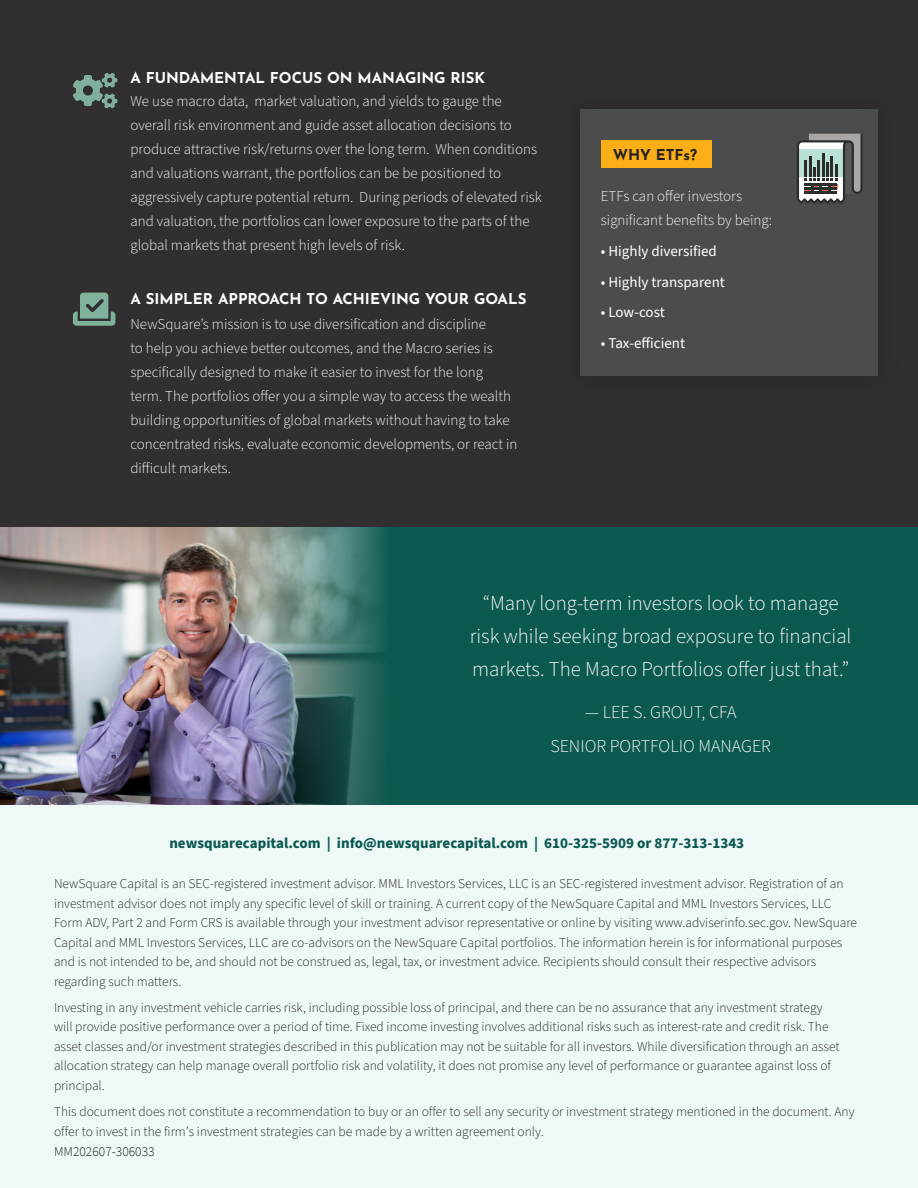
<style>
.page{position:relative;width:918px;height:1188px;background:#fff}
.page>*{position:absolute;margin:0;border:0;box-sizing:border-box;transform-origin:0 0}
.t1{font:300 21px/33px "Source Sans Pro";color:#fff;text-align:center}
.t2{font:300 18px/34.5px "Source Sans Pro";color:#fff;text-align:center}
.t3{font:300 15px/24px "Source Sans Pro";color:#fff}
.t4{font:700 15px "Source Sans Pro";color:#0c5952}
.t5{font:700 15px "Josefin Sans";color:#fff}
.t6{font:15px "Source Sans Pro";color:#fff}
.t7{font:700 15px "Josefin Sans";color:#231f20}
.t8{font:300 13.5px/19.5px "Source Sans Pro";color:#231f20}
</style>
<div class="page">
<div style="left:0;top:782px;width:918px;height:406px;background:#eef8f7"></div>
<img style="left:0;top:527px;width:226px;height:278px">
<img style="left:226px;top:527px;width:164px;height:278px">
<div style="left:0;top:0;width:918px;height:527px;background:#312f30"></div>
<div style="left:390px;top:527px;width:528px;height:278px;background:#0c5952"></div>
<div style="left:580px;top:110px;width:297px;height:266px;background:#4b4c4d"></div>
<svg style="left:797px;top:134px;width:66px;height:70px"></svg>
<div style="left:601px;top:141px;width:111px;height:27px;background:#fbae17"></div>
<svg style="left:73px;top:293px;width:42px;height:33px"></svg>
<svg style="left:73px;top:73px;width:44px;height:35px"></svg>
<p class="t5" style="left:130px;top:64px;width:356px">A FUNDAMENTAL FOCUS ON MANAGING RISK</p>
<p class="t3" style="left:130px;top:89px;width:413px">We use macro data, market valuation, and yields to gauge the overall risk environment and guide asset allocation decisions to produce attractive risk/returns over the long term. When conditions and valuations warrant, the portfolios can be be positioned to aggressively capture potential return. During periods of elevated risk and valuation, the portfolios can lower exposure to the parts of the global markets that present high levels of risk.</p>
<p class="t5" style="left:130px;top:285px;width:398px">A SIMPLER APPROACH TO ACHIEVING YOUR GOALS</p>
<p class="t3" style="left:130px;top:313px;width:389px">NewSquare’s mission is to use diversification and discipline<br>to help you achieve better outcomes, and the Macro series is specifically designed to make it easier to invest for the long term. The portfolios offer you a simple way to access the wealth building opportunities of global markets without having to take concentrated risks, evaluate economic developments, or react in difficult markets.</p>
<p class="t7" style="left:613px;top:141px;width:86px">WHY ETFs?</p>
<p class="t3" style="left:601px;top:185px;width:173px">ETFs can offer investors significant benefits by being:</p>
<p class="t6" style="left:601px;top:241px;width:118px">• Highly diversified</p>
<p class="t6" style="left:601px;top:272px;width:126px">• Highly transparent</p>
<p class="t6" style="left:601px;top:302px;width:65px">• Low-cost</p>
<p class="t6" style="left:601px;top:333px;width:86px">• Tax-efficient</p>
<p class="t1" style="left:470px;top:588px;width:383px">“Many long-term investors look to manage risk while seeking broad exposure to financial markets. The Macro Portfolios offer just that.”</p>
<p class="t2" style="left:550px;top:695px;width:222px">— LEE S. GROUT, CFA<br>SENIOR PORTFOLIO MANAGER</p>
<p class="t4" style="left:169px;top:833px;width:576px">newsquarecapital.com | info@newsquarecapital.com | 610-325-5909 or 877-313-1343</p>
<p class="t8" style="left:54px;top:874px;width:805px">NewSquare Capital is an SEC-registered investment advisor. MML Investors Services, LLC is an SEC-registered investment advisor. Registration of an investment advisor does not imply any specific level of skill or training. A current copy of the NewSquare Capital and MML Investors Services, LLC Form ADV, Part 2 and Form CRS is available through your investment advisor representative or online by visiting www.adviserinfo.sec.gov. NewSquare Capital and MML Investors Services, LLC are co-advisors on the NewSquare Capital portfolios. The information herein is for informational purposes and is not intended to be, and should not be construed as, legal, tax, or investment advice. Recipients should consult their respective advisors regarding such matters.</p>
<p class="t8" style="left:54px;top:998px;width:787px">Investing in any investment vehicle carries risk, including possible loss of principal, and there can be no assurance that any investment strategy will provide positive performance over a period of time. Fixed income investing involves additional risks such as interest-rate and credit risk. The asset classes and/or investment strategies described in this publication may not be suitable for all investors. While diversification through an asset allocation strategy can help manage overall portfolio risk and volatility, it does not promise any level of performance or guarantee against loss of principal.</p>
<p class="t8" style="left:54px;top:1102px;width:802px">This document does not constitute a recommendation to buy or an offer to sell any security or investment strategy mentioned in the document. Any offer to invest in the firm’s investment strategies can be made by a written agreement only.<br>MM202607-306033</p>
</div>
